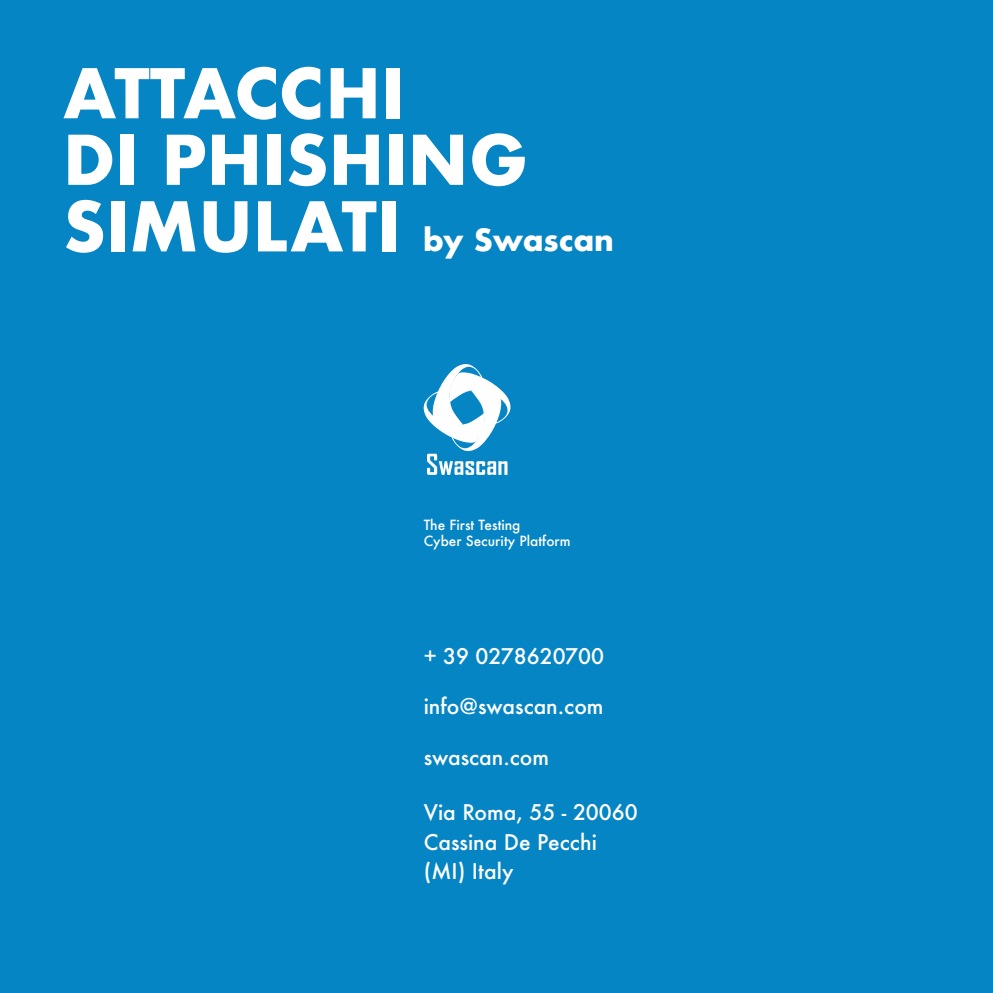
<style>
.page{position:relative;width:993px;height:993px;background:#fff}
.page>*{position:absolute;margin:0;border:0;box-sizing:border-box;transform-origin:0 0}
.t1{font:700 66.5px "Futura";color:#fff}
.t2{font:700 29.75px "Futura";color:#fff}
.t3{font:500 21px "Futura";color:#fff}
.t4{font:500 13.65px "Futura";color:#fff}
</style>
<div class="page">
<div style="left:0;top:0;width:992px;height:992px;background:#0685c5"></div>
<svg style="left:423px;top:364px;width:88px;height:111px"></svg>
<p class="t1" style="left:63px;top:45px;width:343px">ATTACCHI</p>
<p class="t1" style="left:63px;top:112px;width:466px">DI PHISHING</p>
<p class="t1" style="left:63px;top:178px;width:339px">SIMULATI</p>
<p class="t2" style="left:423px;top:218px;width:192px">by Swascan</p>
<p class="t4" style="left:423px;top:515px;width:98px">The First Testing</p>
<p class="t4" style="left:423px;top:532px;width:148px">Cyber Security Platform</p>
<p class="t3" style="left:423px;top:641px;width:182px">+ 39 0278620700</p>
<p class="t3" style="left:423px;top:692px;width:181px">info@swascan.com</p>
<p class="t3" style="left:423px;top:742px;width:127px">swascan.com</p>
<p class="t3" style="left:423px;top:797px;width:215px">Via Roma, 55 - 20060</p>
<p class="t3" style="left:423px;top:827px;width:175px">Cassina De Pecchi</p>
<p class="t3" style="left:423px;top:856px;width:91px">(MI) Italy</p>
</div>
